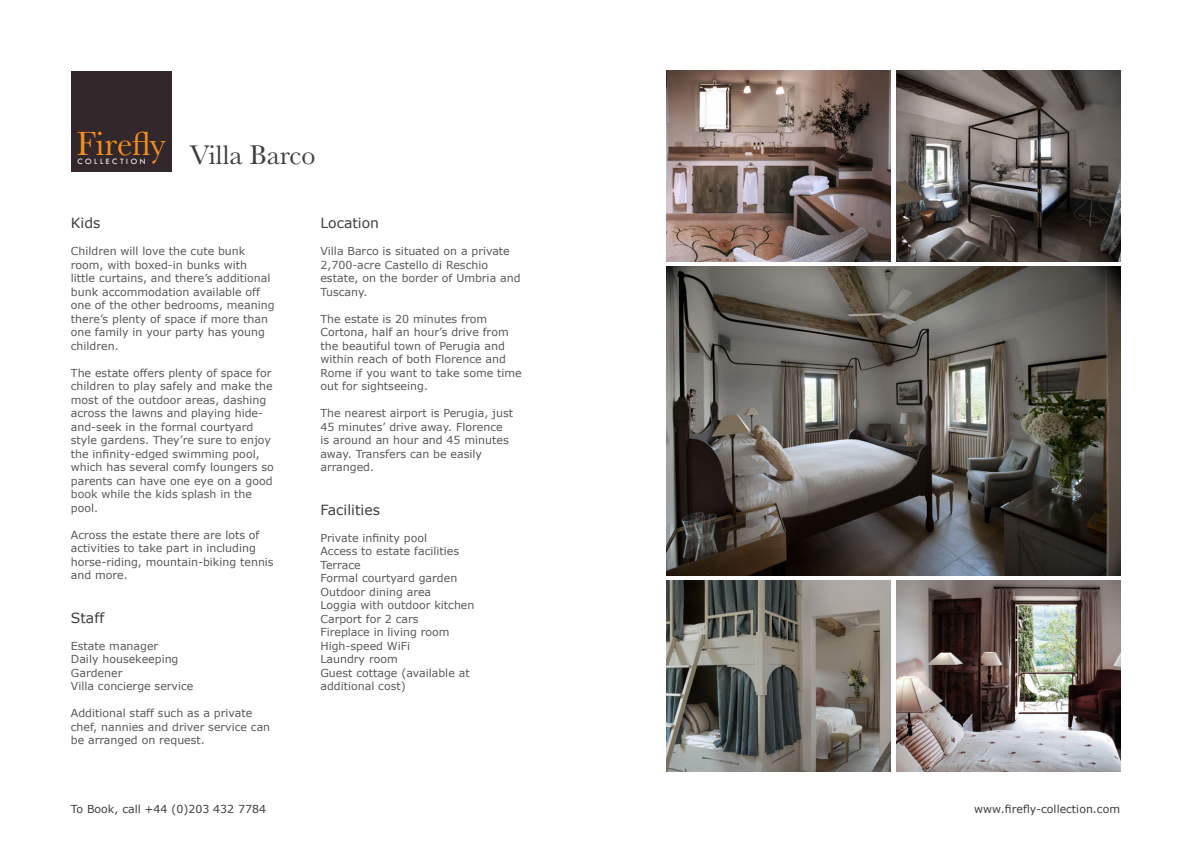
<style>
.page{position:relative;width:1191px;height:842px;background:#fff}
.page>*{position:absolute;margin:0;border:0;box-sizing:border-box;transform-origin:0 0}
.t1{font:34.9px "Baskerville";color:#f68e1e}
.t2{font:28px "Baskerville";color:#3e3e3f}
.t3{font:14px "Verdana";color:#3e3e3f}
.t4{font:11px/13.5px "Verdana";color:#57585a}
.t5{font:11px "Verdana";color:#3e3e3f}
.t6{font:8.5px "Tw Cen MT Std";letter-spacing:.3em;color:#fff}
</style>
<div class="page">
<div style="left:71px;top:71px;width:101px;height:101px;background:#32282c"></div>
<img style="left:666px;top:267px;width:454px;height:308px">
<img style="left:666px;top:71px;width:224px;height:190px">
<img style="left:896px;top:71px;width:224px;height:190px">
<img style="left:666px;top:581px;width:224px;height:190px">
<img style="left:896px;top:581px;width:224px;height:190px">
<p class="t1" style="left:77px;top:121px;width:91px">Firefly</p>
<p class="t6" style="left:77px;top:156px;width:70px">COLLECTION</p>
<p class="t2" style="left:190px;top:138px;width:127px">Villa Barco</p>
<p class="t3" style="left:71px;top:213px;width:31px">Kids</p>
<p class="t4" style="left:71px;top:244px;width:205px">Children will love the cute bunk room, with boxed-in bunks with<br>little curtains, and there’s additional bunk accommodation available off one of the other bedrooms, meaning there’s plenty of space if more than one family in your party has young children.</p>
<p class="t4" style="left:71px;top:366px;width:204px">The estate offers plenty of space for children to play safely and make the most of the outdoor areas, dashing across the lawns and playing hide&shy;and-seek in the formal courtyard style gardens. They’re sure to enjoy the infinity-edged swimming pool, which has several comfy loungers so parents can have one eye on a good book while the kids splash in the pool.</p>
<p class="t4" style="left:71px;top:528px;width:204px">Across the estate there are lots of activities to take part in including horse-riding, mountain-biking tennis and more.</p>
<p class="t3" style="left:71px;top:608px;width:35px">Staff</p>
<p class="t4" style="left:71px;top:639px;width:89px">Estate manager</p>
<p class="t4" style="left:71px;top:652px;width:109px">Daily housekeeping</p>
<p class="t4" style="left:71px;top:666px;width:53px">Gardener</p>
<p class="t4" style="left:71px;top:679px;width:124px">Villa concierge service</p>
<p class="t4" style="left:71px;top:706px;width:201px">Additional staff such as a private chef, nannies and driver service can be arranged on request.</p>
<p class="t5" style="left:71px;top:801px;width:197px">To Book, call +44 (0)203 432 7784</p>
<p class="t3" style="left:320px;top:213px;width:60px">Location</p>
<p class="t4" style="left:320px;top:244px;width:202px">Villa Barco is situated on a private<br>2,700-acre Castello di Reschio estate, on the border of Umbria and<br>Tuscany.</p>
<p class="t4" style="left:320px;top:312px;width:203px">The estate is 20 minutes from<br>Cortona, half an hour’s drive from the beautiful town of Perugia and within reach of both Florence and<br>Rome if you want to take some time out for sightseeing.</p>
<p class="t4" style="left:320px;top:406px;width:194px">The nearest airport is Perugia, just<br>45 minutes’ drive away. Florence is around an hour and 45 minutes away. Transfers can be easily arranged.</p>
<p class="t3" style="left:320px;top:500px;width:61px">Facilities</p>
<p class="t4" style="left:320px;top:531px;width:108px">Private infinity pool</p>
<p class="t4" style="left:320px;top:544px;width:140px">Access to estate facilities</p>
<p class="t4" style="left:320px;top:558px;width:42px">Terrace</p>
<p class="t4" style="left:320px;top:571px;width:138px">Formal courtyard garden</p>
<p class="t4" style="left:320px;top:585px;width:112px">Outdoor dining area</p>
<p class="t4" style="left:320px;top:598px;width:156px">Loggia with outdoor kitchen</p>
<p class="t4" style="left:320px;top:612px;width:100px">Carport for 2 cars</p>
<p class="t4" style="left:320px;top:625px;width:131px">Fireplace in living room</p>
<p class="t4" style="left:320px;top:639px;width:91px">High-speed WiFi</p>
<p class="t4" style="left:320px;top:652px;width:79px">Laundry room</p>
<p class="t4" style="left:320px;top:666px;width:151px">Guest cottage (available at additional cost)</p>
<p class="t5" style="left:974px;top:801px;width:147px">www.firefly-collection.com</p>
</div>
